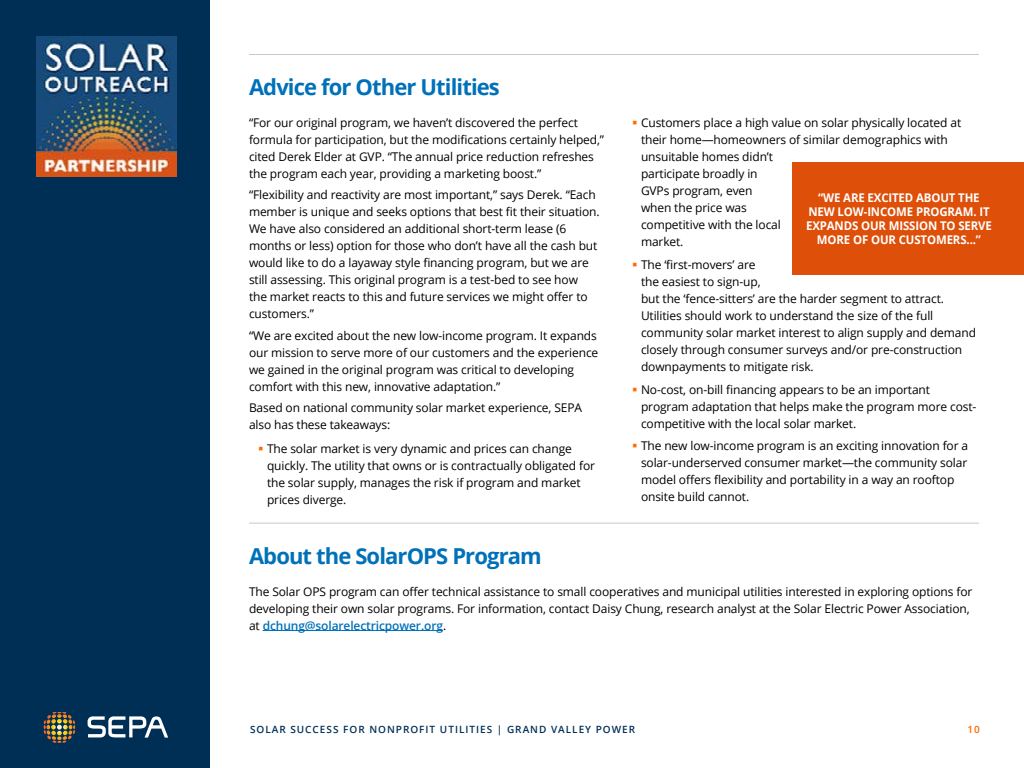
<style>
.page{position:relative;width:1024px;height:768px;background:#fff}
.page>*{position:absolute;margin:0;border:0;box-sizing:border-box;transform-origin:0 0}
.Subhead-Body_2{font:700 22px "Open Sans";letter-spacing:-.04em;color:#0071b9}
.Body{font:12px/17px "Open Sans";letter-spacing:-.01em;color:#000}
.About_SolarOps{font:12px/17px "Open Sans";letter-spacing:-.01em;color:#000}
.Sidebar_2{font:700 12px/14px "Open Sans";letter-spacing:-.01em;color:#fff;text-align:center;scale:.95 1}
.t1{font:600 10px "Open Sans";letter-spacing:.1em;color:#002f56}
.t2{font:600 10px "Open Sans";color:#ff6b00}
.s1{font-weight:600;color:#0071b9}
</style>
<div class="page">
<div style="left:0;top:0;width:210px;height:768px;background:#002f56"></div>
<img style="left:36px;top:36px;width:141px;height:141px">
<svg style="left:44px;top:712px;width:31px;height:18px"></svg>
<svg style="left:88px;top:716px;width:80px;height:22px"></svg>
<hr style="left:249px;top:54px;width:730px;height:1px;background:#cac8c8">
<hr style="left:249px;top:523px;width:730px;height:1px;background:#cac8c8">
<hr style="left:263px;top:630px;width:180px;height:1px;background:#0071b9">
<div style="left:792px;top:162px;width:232px;height:112px;background:#de4f09"></div>
<p class="Subhead-Body_2" style="left:249px;top:71px;width:252px">Advice for Other Utilities</p>
<p class="Body" style="left:249px;top:114px;width:357px">“For our original program, we haven’t discovered the perfect formula for participation, but the modifications certainly helped,” cited Derek Elder at GVP. “The annual price reduction refreshes the program each year, providing a marketing boost.”</p>
<p class="Body" style="left:249px;top:186px;width:352px">“Flexibility and reactivity are most important,” says Derek. “Each member is unique and seeks options that best fit their situation.<br>We have also considered an additional short-term lease (6 months or less) option for those who don’t have all the cash but would like to do a layaway style financing program, but we are still assessing. This original program is a test-bed to see how<br>the market reacts to this and future services we might offer to customers.”</p>
<p class="Body" style="left:249px;top:327px;width:351px">“We are excited about the new low-income program. It expands our mission to serve more of our customers and the experience we gained in the original program was critical to developing comfort with this new, innovative adaptation.”</p>
<p class="Body" style="left:249px;top:399px;width:335px">Based on national community solar market experience, SEPA also has these takeaways:</p>
<p class="Body" style="left:267px;top:440px;width:330px">The solar market is very dynamic and prices can change quickly. The utility that owns or is contractually obligated for the solar supply, manages the risk if program and market prices diverge.</p>
<p class="Body" style="left:641px;top:114px;width:322px">Customers place a high value on solar physically located at their home—homeowners of similar demographics with unsuitable homes didn’t<br>participate broadly in<br>GVPs program, even<br>when the price was<br>competitive with the local<br>market.</p>
<p class="Body" style="left:641px;top:256px;width:337px">The ‘first-movers’ are<br>the easiest to sign-up,<br>but the ‘fence-sitters’ are the harder segment to attract.<br>Utilities should work to understand the size of the full community solar market interest to align supply and demand closely through consumer surveys and/or pre-construction downpayments to mitigate risk.</p>
<p class="Body" style="left:641px;top:380px;width:337px">No-cost, on-bill financing appears to be an important program adaptation that helps make the program more cost&shy;competitive with the local solar market.</p>
<p class="Body" style="left:641px;top:437px;width:329px">The new low-income program is an exciting innovation for a solar-underserved consumer market—the community solar model offers flexibility and portability in a way an rooftop onsite build cannot.</p>
<p class="Sidebar_2" style="left:806px;top:190px;width:197px">“WE ARE EXCITED ABOUT THE<br>NEW LOW-INCOME PROGRAM. IT<br>EXPANDS OUR MISSION TO SERVE<br>MORE OF OUR CUSTOMERS...”</p>
<p class="Subhead-Body_2" style="left:249px;top:540px;width:294px">About the SolarOPS Program</p>
<p class="About_SolarOps" style="left:249px;top:582px;width:725px">The Solar OPS program can offer technical assistance to small cooperatives and municipal utilities interested in exploring options for developing their own solar programs. For information, contact Daisy Chung, research analyst at the Solar Electric Power Association, at <span class="s1">dchung@solarelectricpower.org</span>.</p>
<p class="t1" style="left:250px;top:723px;width:387px">SOLAR SUCCESS FOR NONPROFIT UTILITIES | GRAND VALLEY POWER</p>
<p class="t2" style="left:968px;top:723px;width:14px">10</p>
</div>
